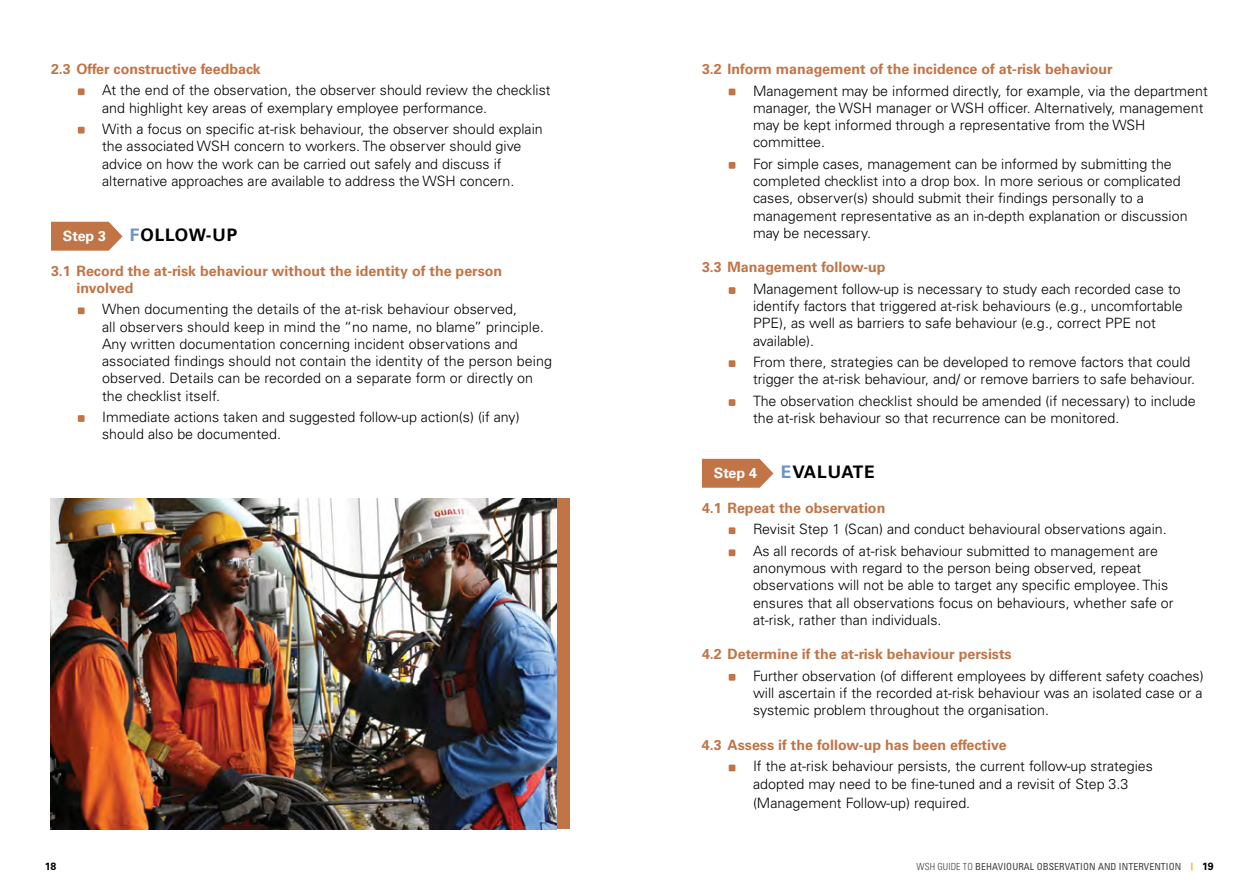
<style>
.page{position:relative;width:1259px;height:893px;background:#fff}
.page>*{position:absolute;margin:0;border:0;box-sizing:border-box;transform-origin:0 0}
.t1{font:700 17.25px "Univers LT Std";letter-spacing:.05em;color:#000}
.t2{font:300 14.25px/17.2px "Univers LT Std";color:#000}
.t3{font:700 14.25px/17.2px "Univers LT Std";color:#c17446}
.t4{font:700 14.25px "Univers LT Std";letter-spacing:-.01em;color:#fff}
.t5{font:700 10.5px "Univers LT Std";color:#000}
.t6{font:condensed 9.75px "Univers LT Std";letter-spacing:.01em;color:#414042}
.s1{color:#6993cd}
.s2{font-weight:300}
</style>
<div class="page">
<svg style="left:51px;top:222px;width:71px;height:29px;background:#c78158"></svg>
<div style="left:51px;top:499px;width:519px;height:330px;background:#c17446"></div>
<svg style="left:702px;top:459px;width:71px;height:29px;background:#c78158"></svg>
<img style="left:51px;top:499px;width:506px;height:330px">
<div style="left:78px;top:88px;width:7px;height:7px;background:#c17446"></div>
<div style="left:78px;top:127px;width:7px;height:7px;background:#c17446"></div>
<div style="left:78px;top:307px;width:7px;height:7px;background:#c17446"></div>
<div style="left:78px;top:415px;width:7px;height:7px;background:#c17446"></div>
<div style="left:728px;top:527px;width:7px;height:7px;background:#c17446"></div>
<div style="left:728px;top:549px;width:7px;height:7px;background:#c17446"></div>
<div style="left:728px;top:674px;width:7px;height:7px;background:#c17446"></div>
<div style="left:728px;top:765px;width:7px;height:6px;background:#c17446"></div>
<div style="left:728px;top:287px;width:7px;height:7px;background:#c17446"></div>
<div style="left:728px;top:360px;width:7px;height:7px;background:#c17446"></div>
<div style="left:728px;top:89px;width:7px;height:6px;background:#c17446"></div>
<div style="left:728px;top:162px;width:7px;height:7px;background:#c17446"></div>
<div style="left:728px;top:399px;width:7px;height:7px;background:#c17446"></div>
<p class="t3" style="left:51px;top:60px;width:211px">2.3 Offer constructive feedback</p>
<p class="t2" style="left:102px;top:82px;width:450px">At the end of the observation, the observer should review the checklist and highlight key areas of exemplary employee performance.</p>
<p class="t2" style="left:102px;top:120px;width:442px">With a focus on specific at-risk behaviour, the observer should explain the associated WSH concern to workers. The observer should give advice on how the work can be carried out safely and discuss if alternative approaches are available to address the WSH concern.</p>
<p class="t4" style="left:63px;top:228px;width:45px">Step 3</p>
<p class="t1" style="left:130px;top:225px;width:109px"><span class="s1">F</span>ollow-up</p>
<p class="t3" style="left:77px;top:262px;width:427px;text-indent:-26px">3.1 Record the at-risk behaviour without the identity of the person involved</p>
<p class="t2" style="left:102px;top:301px;width:451px">When documenting the details of the at-risk behaviour observed,<br>all observers should keep in mind the “no name, no blame” principle.<br>Any written documentation concerning incident observations and associated findings should not contain the identity of the person being observed. Details can be recorded on a separate form or directly on the checklist itself.</p>
<p class="t2" style="left:102px;top:408px;width:419px">Immediate actions taken and suggested follow-up action(s) (if any) should also be documented.</p>
<p class="t3" style="left:702px;top:61px;width:412px">3.2 Inform management of the incidence of at-risk behaviour</p>
<p class="t2" style="left:753px;top:82px;width:456px">Management may be informed directly, for example, via the department manager, the WSH manager or WSH officer. Alternatively, management may be kept informed through a representative from the WSH committee.</p>
<p class="t2" style="left:753px;top:155px;width:436px">For simple cases, management can be informed by submitting the completed checklist into a drop box. In more serious or complicated cases, observer(s) should submit their findings personally to a management representative as an in-depth explanation or discussion may be necessary.</p>
<p class="t3" style="left:702px;top:259px;width:185px">3.3 Management follow-up</p>
<p class="t2" style="left:753px;top:280px;width:431px">Management follow-up is necessary to study each recorded case to identify factors that triggered at-risk behaviours (e.g., uncomfortable PPE), as well as barriers to safe behaviour (e.g., correct PPE not available).</p>
<p class="t2" style="left:753px;top:354px;width:443px">From there, strategies can be developed to remove factors that could trigger the at-risk behaviour, and/ or remove barriers to safe behaviour.</p>
<p class="t2" style="left:753px;top:392px;width:444px">The observation checklist should be amended (if necessary) to include the at-risk behaviour so that recurrence can be monitored.</p>
<p class="t4" style="left:714px;top:465px;width:45px">Step 4</p>
<p class="t1" style="left:781px;top:462px;width:95px"><span class="s1">E</span>valuate</p>
<p class="t3" style="left:702px;top:499px;width:185px">4.1 Repeat the observation</p>
<p class="t2" style="left:753px;top:519px;width:415px;line-height:21.5px">Revisit Step 1 (Scan) and conduct behavioural observations again.<br>As all records of at-risk behaviour submitted to management are</p>
<p class="t2" style="left:753px;top:559px;width:422px">anonymous with regard to the person being observed, repeat observations will not be able to target any specific employee. This ensures that all observations focus on behaviours, whether safe or at-risk, rather than individuals.</p>
<p class="t3" style="left:702px;top:646px;width:311px">4.2 Determine if the at-risk behaviour persists</p>
<p class="t2" style="left:753px;top:667px;width:452px;text-align:justify">Further observation (of different employees by different safety coaches) will ascertain if the recorded at-risk behaviour was an isolated case or a systemic problem throughout the organisation.</p>
<p class="t3" style="left:702px;top:736px;width:306px">4.3 Assess if the follow-up has been effective</p>
<p class="t2" style="left:753px;top:758px;width:401px">If the at-risk behaviour persists, the current follow-up strategies adopted may need to be fine-tuned and a revisit of Step 3.3</p>
<p class="t2" style="left:753px;top:794px;width:219px">(Management Follow-up) required.</p>
<p class="t5" style="left:45px;top:860px;width:13px">18</p>
<p class="t6" style="left:916px;top:860px;width:266px"><span class="s2">WSH GUIDE To</span> BEHAVIOURAL OBSERVATION AND I NTERVENTION</p>
<p class="t5" style="left:1202px;top:860px;width:13px">19</p>
</div>
